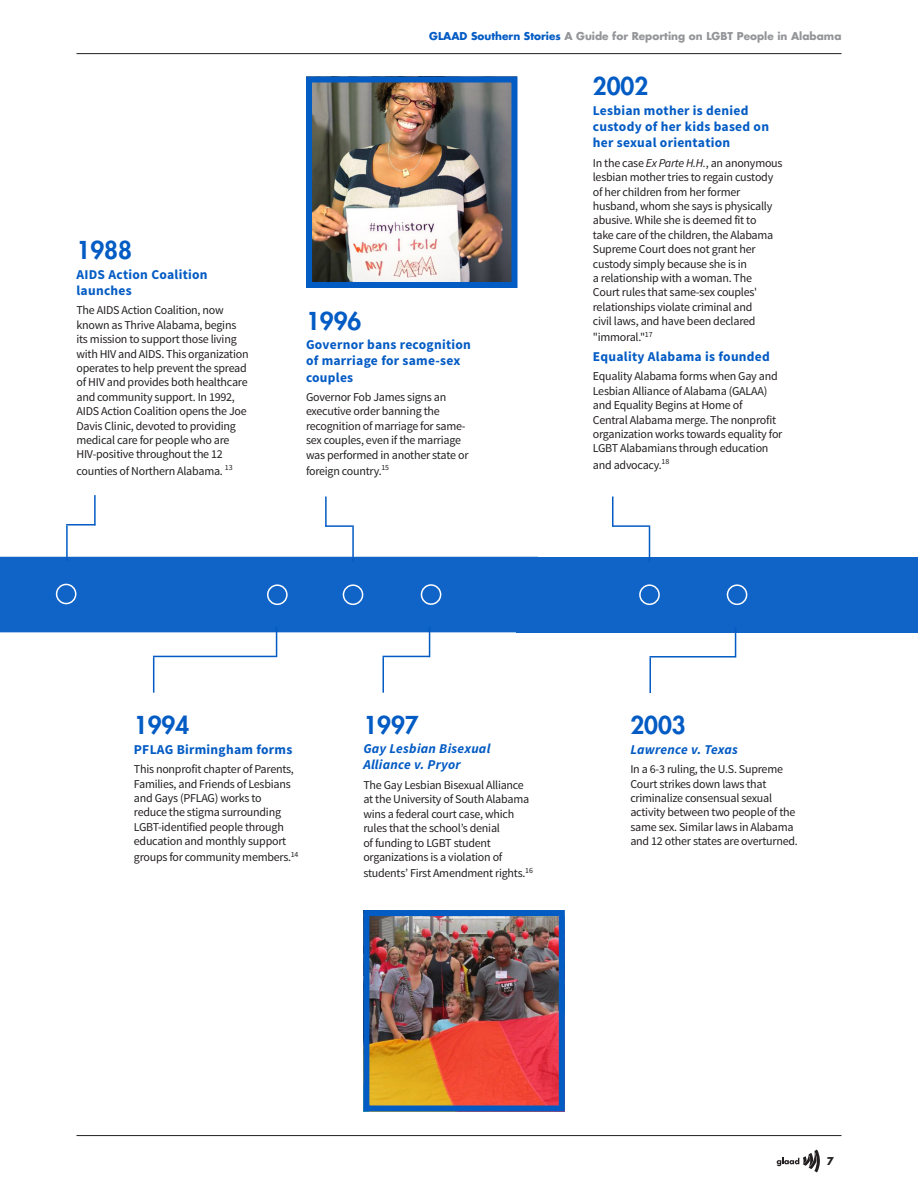
<style>
.page{position:relative;width:918px;height:1188px;background:#fff}
.page>*{position:absolute;margin:0;border:0;box-sizing:border-box;transform-origin:0 0}
.t1{font:800 24px "Futura LT";color:#035bc4}
.t2{font:700 13.5px/16.2px "Source Sans Pro";letter-spacing:.02em;color:#035bc4}
.t3{font:italic 700 13.5px/16.2px "Source Sans Pro";letter-spacing:.02em;color:#035bc4}
.t4{font:12px/14.4px "Source Sans Pro";letter-spacing:-.02em;color:#231f20}
.t5{font:700 10.5px "Futura LT";color:#939598}
.t6{font:700 10.5px "Futura LT";color:#231f20}
.s1{color:#035bc4}
.s2{font-style:italic}
</style>
<div class="page">
<hr style="left:76px;top:53px;width:766px;height:1px;background:#231f20">
<svg style="left:777px;top:1149px;width:43px;height:24px"></svg>
<hr style="left:76px;top:1135px;width:766px;height:1px;background:#231f20">
<div style="left:0;top:556px;width:575px;height:77px;background:#1063c7"></div>
<div style="left:516px;top:557px;width:402px;height:75px;background:#1063c7"></div>
<div style="left:56px;top:584px;width:20px;height:20px;border:2px solid #fff;border-radius:50%"></div>
<div style="left:267px;top:584px;width:21px;height:21px;border:2px solid #fff;border-radius:50%"></div>
<hr style="left:66px;top:526px;width:2px;height:35px;background:#035bc4">
<hr style="left:94px;top:495px;width:2px;height:31px;background:#035bc4">
<hr style="left:66px;top:524px;width:29px;height:2px;background:#035bc4">
<div style="left:343px;top:584px;width:20px;height:21px;border:2px solid #fff;border-radius:50%"></div>
<div style="left:421px;top:584px;width:20px;height:21px;border:2px solid #fff;border-radius:50%"></div>
<div style="left:639px;top:584px;width:21px;height:21px;border:2px solid #fff;border-radius:50%"></div>
<div style="left:727px;top:584px;width:20px;height:21px;border:2px solid #fff;border-radius:50%"></div>
<hr style="left:153px;top:657px;width:1px;height:36px;background:#035bc4">
<hr style="left:276px;top:627px;width:1px;height:30px;background:#035bc4">
<hr style="left:153px;top:656px;width:123px;height:1px;background:#035bc4">
<hr style="left:352px;top:527px;width:2px;height:35px;background:#035bc4">
<hr style="left:325px;top:496px;width:2px;height:31px;background:#035bc4">
<hr style="left:325px;top:525px;width:29px;height:2px;background:#035bc4">
<hr style="left:382px;top:657px;width:2px;height:36px;background:#035bc4">
<hr style="left:429px;top:627px;width:1px;height:30px;background:#035bc4">
<hr style="left:382px;top:656px;width:48px;height:1px;background:#035bc4">
<hr style="left:649px;top:527px;width:1px;height:35px;background:#035bc4">
<hr style="left:612px;top:496px;width:2px;height:31px;background:#035bc4">
<hr style="left:612px;top:525px;width:38px;height:2px;background:#035bc4">
<hr style="left:650px;top:658px;width:1px;height:35px;background:#035bc4">
<hr style="left:735px;top:627px;width:1px;height:31px;background:#035bc4">
<hr style="left:650px;top:656px;width:85px;height:2px;background:#035bc4">
<img style="left:313px;top:83px;width:198px;height:198px">
<div style="left:306px;top:76px;width:212px;height:212px;border:6px solid #035bc4"></div>
<img style="left:370px;top:917px;width:188px;height:188px">
<div style="left:363px;top:910px;width:202px;height:202px;border:6px solid #035bc4"></div>
<p class="t1" style="left:76px;top:234px;width:57px">1988</p>
<p class="t2" style="left:76px;top:267px;width:133px">AIDS Action Coalition launches</p>
<p class="t4" style="left:76px;top:303px;width:174px">The AIDS Action Coalition, now known as Thrive Alabama, begins its mission to support those living with HIV and AIDS. This organization operates to help prevent the spread of HIV and provides both healthcare and community support. In 1992, AIDS Action Coalition opens the Joe Davis Clinic, devoted to providing medical care for people who are HIV-positive throughout the 12</p>
<p class="t4" style="left:76px;top:464px;width:158px">counties of Northern Alabama. <sup>13</sup></p>
<p class="t5" style="left:429px;top:29px;width:414px"><span class="s1">GLAAD Southern Stories</span> A Guide for Reporting on LGBT People in Alabama</p>
<p class="t1" style="left:306px;top:305px;width:57px">1996</p>
<p class="t2" style="left:306px;top:337px;width:166px">Governor bans recognition of marriage for same-sex couples</p>
<p class="t4" style="left:306px;top:390px;width:164px">Governor Fob James signs an executive order banning the recognition of marriage for same&shy;sex couples, even if the marriage was performed in another state or</p>
<p class="t4" style="left:306px;top:464px;width:85px">foreign country.<sup>15</sup></p>
<p class="t1" style="left:593px;top:71px;width:57px">2002</p>
<p class="t2" style="left:593px;top:103px;width:178px">Lesbian mother is denied custody of her kids based on her sexual orientation</p>
<p class="t4" style="left:593px;top:156px;width:191px">In the case <span class="s2">Ex Parte H.H.</span>, an anonymous lesbian mother tries to regain custody of her children from her former husband, whom she says is physically abusive. While she is deemed fit to<br>take care of the children, the Alabama Supreme Court does not grant her custody simply because she is in<br>a relationship with a woman. The<br>Court rules that same-sex couples' relationships violate criminal and<br>civil laws, and have been declared</p>
<p class="t4" style="left:593px;top:330px;width:61px">"immoral."<sup>17</sup></p>
<p class="t2" style="left:593px;top:349px;width:179px">Equality Alabama is founded</p>
<p class="t4" style="left:593px;top:369px;width:191px">Equality Alabama forms when Gay and Lesbian Alliance of Alabama (GALAA) and Equality Begins at Home of<br>Central Alabama merge. The nonprofit organization works towards equality for LGBT Alabamians through education</p>
<p class="t4" style="left:593px;top:458px;width:78px">and advocacy.<sup>18</sup></p>
<p class="t1" style="left:134px;top:709px;width:57px">1994</p>
<p class="t2" style="left:134px;top:742px;width:160px">PFLAG Birmingham forms</p>
<p class="t4" style="left:134px;top:762px;width:162px">This nonprofit chapter of Parents,<br>Families, and Friends of Lesbians and Gays (PFLAG) works to reduce the stigma surrounding<br>LGBT-identified people through education and monthly support</p>
<p class="t4" style="left:134px;top:850px;width:166px">groups for community members.<sup>14</sup></p>
<p class="t1" style="left:363px;top:709px;width:57px">1997</p>
<p class="t3" style="left:363px;top:741px;width:129px">Gay Lesbian Bisexual<br>Alliance v. Pryor</p>
<p class="t4" style="left:363px;top:778px;width:167px">The Gay Lesbian Bisexual Alliance at the University of South Alabama wins a federal court case, which rules that the school’s denial<br>of funding to LGBT student organizations is a violation of</p>
<p class="t4" style="left:363px;top:866px;width:171px">students’ First Amendment rights.<sup>16</sup></p>
<p class="t1" style="left:630px;top:709px;width:57px">2003</p>
<p class="t3" style="left:630px;top:741px;width:109px">Lawrence v. Texas</p>
<p class="t4" style="left:630px;top:762px;width:169px">In a 6-3 ruling, the U.S. Supreme<br>Court strikes down laws that criminalize consensual sexual activity between two people of the same sex. Similar laws in Alabama and 12 other states are overturned.</p>
<p class="t6" style="left:827px;top:1154px;width:9px">7</p>
</div>
